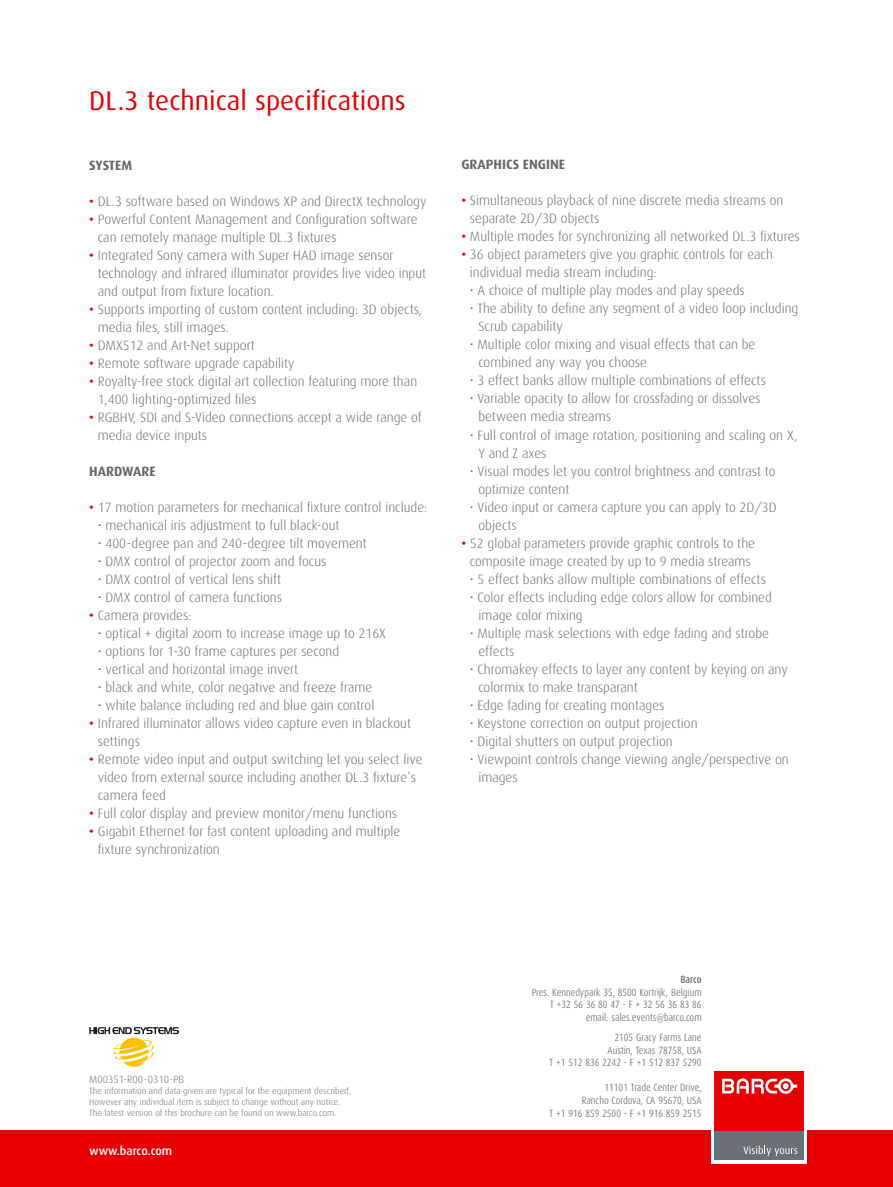
<style>
.page{position:relative;width:893px;height:1187px;background:#fff}
.page>*{position:absolute;margin:0;border:0;box-sizing:border-box;transform-origin:0 0}
.t1{font:27px "Dax";color:#e60004}
.t2{font:300 13.5px/18px "Dax";color:#68676c}
.t3{font:700 13.5px "Dax";color:#68676c}
.t4{font:500 12px "Dax";color:#fff}
.t5{font:300 10.5px/12.6px "Dax Condensed";color:#68676c;text-align:right}
.t6{font:300 10.5px "Dax";color:#68676c}
.t7{font:500 10.5px "Dax Condensed";letter-spacing:-.01em;color:#68676c}
.t8{font:300 9px/10.8px "Dax";color:#68676c}
.s1{font-weight:500;color:#e60004}
</style>
<div class="page">
<div style="left:0;top:1130px;width:893px;height:56px;background:#e60004"></div>
<div style="left:711px;top:1067px;width:96px;height:96px;background:#fff"></div>
<div style="left:714px;top:1130px;width:90px;height:30px;background:#6b7078"></div>
<div style="left:714px;top:1070px;width:90px;height:60px;background:#e60004"></div>
<svg style="left:743px;top:1145px;width:54px;height:11px"></svg>
<svg style="left:722px;top:1078px;width:75px;height:15px"></svg>
<svg style="left:89px;top:1027px;width:90px;height:39px"></svg>
<h1 class="t1" style="left:89px;top:86px;width:318px">DL.3 technical specifications</h1>
<p class="t3" style="left:89px;top:157px;width:44px">SYSTEM</p>
<p class="t2" style="left:89px;top:192px;width:339px"><span class="s1">•</span> DL.3 software based on Windows XP and DirectX technology</p>
<p class="t2" style="left:98px;top:210px;width:321px;text-indent:-9px"><span class="s1">•</span> Powerful Content Management and Configuration software can remotely manage multiple DL.3 fixtures</p>
<p class="t2" style="left:98px;top:246px;width:330px;text-indent:-9px"><span class="s1">•</span> Integrated Sony camera with Super HAD image sensor technology and infrared illuminator provides live video input and output from fixture location.</p>
<p class="t2" style="left:98px;top:300px;width:326px;text-indent:-9px"><span class="s1">•</span> Supports importing of custom content including: 3D objects, media files, still images.</p>
<p class="t2" style="left:89px;top:336px;width:167px"><span class="s1">•</span> DMX512 and Art-Net support</p>
<p class="t2" style="left:89px;top:354px;width:207px"><span class="s1">•</span> Remote software upgrade capability</p>
<p class="t2" style="left:98px;top:372px;width:321px;text-indent:-9px"><span class="s1">•</span> Royalty-free stock digital art collection featuring more than<br>1,400 lighting-optimized files</p>
<p class="t2" style="left:98px;top:408px;width:326px;text-indent:-9px"><span class="s1">•</span> RGBHV, SDI and S-Video connections accept a wide range of media device inputs</p>
<p class="t3" style="left:89px;top:463px;width:68px">HARDWARE</p>
<p class="t2" style="left:89px;top:498px;width:340px"><span class="s1">•</span> 17 motion parameters for mechanical fixture control include:</p>
<p class="t2" style="left:98px;top:516px;width:243px">• mechanical iris adjustment to full black-out</p>
<p class="t2" style="left:98px;top:534px;width:270px">• 400-degree pan and 240-degree tilt movement</p>
<p class="t2" style="left:98px;top:552px;width:230px">• DMX control of projector zoom and focus</p>
<p class="t2" style="left:98px;top:570px;width:185px">• DMX control of vertical lens shift</p>
<p class="t2" style="left:98px;top:588px;width:186px">• DMX control of camera functions</p>
<p class="t2" style="left:89px;top:606px;width:104px"><span class="s1">•</span> Camera provides:</p>
<p class="t2" style="left:98px;top:624px;width:290px">• optical + digital zoom to increase image up to 216X</p>
<p class="t2" style="left:98px;top:642px;width:243px">• options for 1-30 frame captures per second</p>
<p class="t2" style="left:98px;top:660px;width:202px">• vertical and horizontal image invert</p>
<p class="t2" style="left:98px;top:678px;width:276px">• black and white, color negative and freeze frame</p>
<p class="t2" style="left:98px;top:696px;width:278px">• white balance including red and blue gain control</p>
<p class="t2" style="left:98px;top:714px;width:315px;text-indent:-9px"><span class="s1">•</span> Infrared illuminator allows video capture even in blackout settings</p>
<p class="t2" style="left:98px;top:750px;width:326px;text-indent:-9px"><span class="s1">•</span> Remote video input and output switching let you select live video from external source including another DL.3 fixture’s camera feed</p>
<p class="t2" style="left:89px;top:804px;width:309px"><span class="s1">•</span> Full color display and preview monitor/menu functions</p>
<p class="t2" style="left:98px;top:822px;width:304px;text-indent:-9px"><span class="s1">•</span> Gigabit Ethernet for fast content uploading and multiple fixture synchronization</p>
<p class="t3" style="left:461px;top:157px;width:105px">GRAPHICS ENGINE</p>
<p class="t2" style="left:470px;top:192px;width:315px;text-indent:-9px"><span class="s1">•</span> Simultaneous playback of nine discrete media streams on separate 2D/3D objects</p>
<p class="t2" style="left:461px;top:228px;width:340px"><span class="s1">•</span> Multiple modes for synchronizing all networked DL.3 fixtures</p>
<p class="t2" style="left:470px;top:246px;width:305px;text-indent:-9px"><span class="s1">•</span> 36 object parameters give you graphic controls for each individual media stream including:</p>
<p class="t2" style="left:470px;top:282px;width:276px">• A choice of multiple play modes and play speeds</p>
<p class="t2" style="left:478px;top:300px;width:322px;text-indent:-9px">• The ability to define any segment of a video loop including<br>Scrub capability</p>
<p class="t2" style="left:478px;top:336px;width:279px;text-indent:-9px">• Multiple color mixing and visual effects that can be combined any way you choose</p>
<p class="t2" style="left:470px;top:372px;width:298px">• 3 effect banks allow multiple combinations of effects</p>
<p class="t2" style="left:478px;top:390px;width:284px;text-indent:-9px">• Variable opacity to allow for crossfading or dissolves between media streams</p>
<p class="t2" style="left:478px;top:426px;width:321px;text-indent:-9px">• Full control of image rotation, positioning and scaling on X,<br>Y and Z axes</p>
<p class="t2" style="left:478px;top:462px;width:299px;text-indent:-9px">• Visual modes let you control brightness and contrast to optimize content</p>
<p class="t2" style="left:478px;top:498px;width:300px;text-indent:-9px">• Video input or camera capture you can apply to 2D/3D objects</p>
<p class="t2" style="left:461px;top:534px;width:295px;text-align:center"><span class="s1">•</span> 52 global parameters provide graphic controls to the composite image created by up to 9 media streams</p>
<p class="t2" style="left:470px;top:570px;width:298px">• 5 effect banks allow multiple combinations of effects</p>
<p class="t2" style="left:478px;top:588px;width:295px;text-indent:-9px">• Color effects including edge colors allow for combined image color mixing</p>
<p class="t2" style="left:478px;top:624px;width:292px;text-indent:-9px">• Multiple mask selections with edge fading and strobe effects</p>
<p class="t2" style="left:478px;top:660px;width:311px;text-indent:-9px">• Chromakey effects to layer any content by keying on any colormix to make transparant</p>
<p class="t2" style="left:470px;top:696px;width:196px">• Edge fading for creating montages</p>
<p class="t2" style="left:470px;top:714px;width:229px">• Keystone correction on output projection</p>
<p class="t2" style="left:470px;top:732px;width:204px">• Digital shutters on output projection</p>
<p class="t2" style="left:478px;top:750px;width:312px;text-indent:-9px">• Viewpoint controls change viewing angle/perspective on images</p>
<p class="t6" style="left:89px;top:1073px;width:97px">M00351-R00-0310-PB</p>
<p class="t8" style="left:89px;top:1085px;width:263px">The information and data given are typical for the equipment described.<br>However any individual item is subject to change without any notice.<br>The latest version of this brochure can be found on www.barco.com.</p>
<p class="t4" style="left:89px;top:1143px;width:84px">www.barco.com</p>
<p class="t7" style="left:680px;top:973px;width:23px">Barco</p>
<p class="t5" style="left:532px;top:985px;width:171px">Pres. Kennedypark 35, 8500 Kortrijk, Belgium<br>T +32 56 36 80 47 - F + 32 56 36 83 86 email: sales.events@barco.com</p>
<p class="t5" style="left:550px;top:1031px;width:154px">2105 Gracy Farms Lane<br>Austin, Texas 78758, USA<br>T +1 512 836 2242 - F +1 512 837 5290</p>
<p class="t5" style="left:550px;top:1081px;width:154px">11101 Trade Center Drive,<br>Rancho Cordova, CA 95670, USA<br>T +1 916 859 2500 - F +1 916 859 2515</p>
</div>
